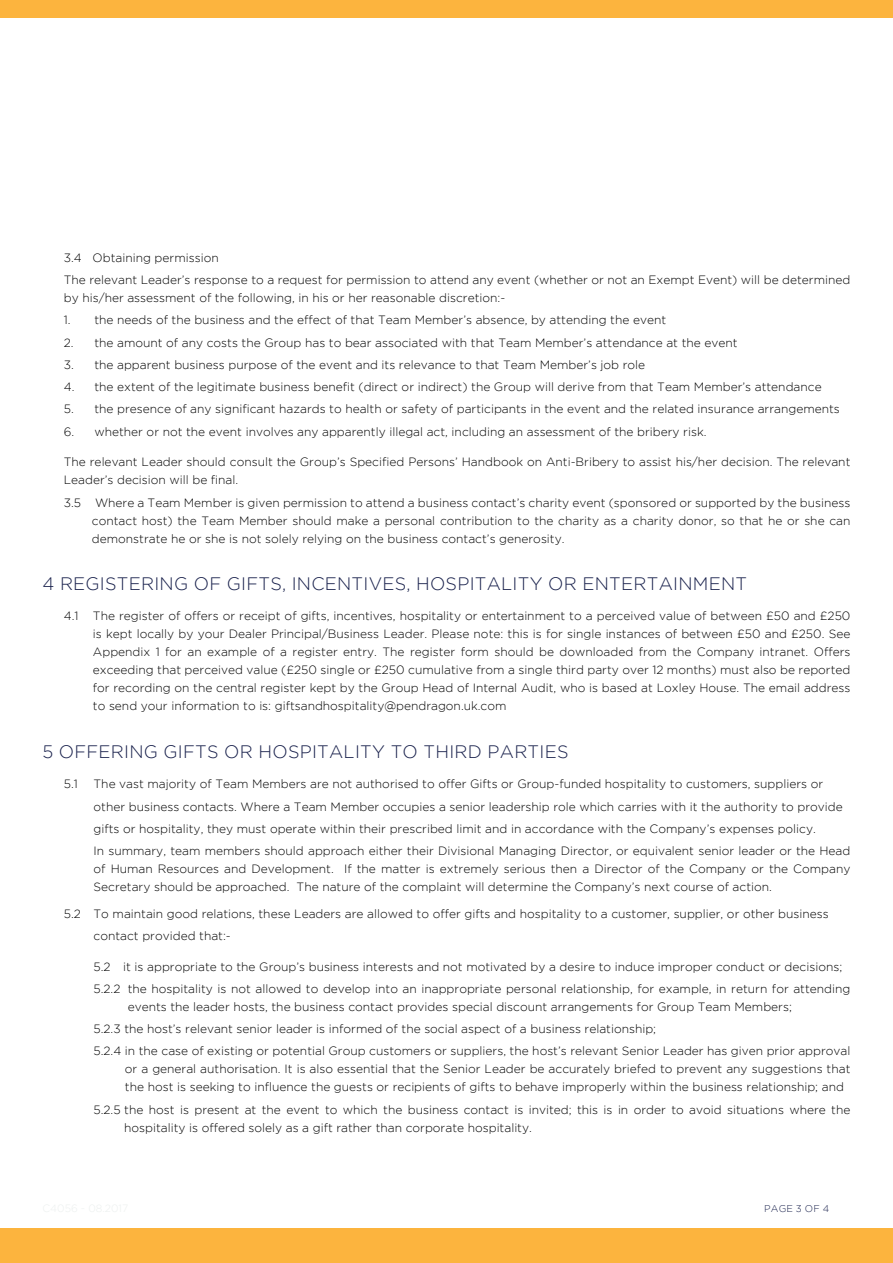
<style>
.page{position:relative;width:893px;height:1263px;background:#fff}
.page>*{position:absolute;margin:0;border:0;box-sizing:border-box;transform-origin:0 0}
.t1{font:300 18px "Gotham";letter-spacing:.015em;color:#19214c}
.t2{font:300 12px/18px "Gotham";color:#000001}
.t3{font:300 9.75px "Gotham";letter-spacing:.015em;color:#19214c}
</style>
<div class="page">
<div style="left:0;top:1229px;width:893px;height:34px;background:#fcb43e"></div>
<div style="left:0;top:0;width:893px;height:17px;background:#fcb43e"></div>
<p class="t2" style="left:64px;top:246px;width:788px;line-height:22.2px">3.4 Obtaining permission<br>The relevant Leader’s response to a request for permission to attend any event (whether or not an Exempt Event) will be determined</p>
<p class="t2" style="left:64px;top:289px;width:443px">by his/her assessment of the following, in his or her reasonable discretion:-</p>
<p class="t2" style="left:64px;top:311px;width:604px">1. the needs of the business and the effect of that Team Member’s absence, by attending the event</p>
<p class="t2" style="left:64px;top:333px;width:675px">2. the amount of any costs the Group has to bear associated with that Team Member’s attendance at the event</p>
<p class="t2" style="left:64px;top:355px;width:583px">3. the apparent business purpose of the event and its relevance to that Team Member’s job role</p>
<p class="t2" style="left:64px;top:378px;width:759px">4. the extent of the legitimate business benefit (direct or indirect) the Group will derive from that Team Member’s attendance</p>
<p class="t2" style="left:64px;top:400px;width:778px">5. the presence of any significant hazards to health or safety of participants in the event and the related insurance arrangements</p>
<p class="t2" style="left:64px;top:422px;width:644px">6. whether or not the event involves any apparently illegal act, including an assessment of the bribery risk.</p>
<p class="t2" style="left:64px;top:453px;width:788px">The relevant Leader should consult the Group’s Specified Persons’ Handbook on Anti-Bribery to assist his/her decision. The relevant<br>Leader’s decision will be final.</p>
<p class="t2" style="left:92px;top:493px;width:760px;text-align:justify;text-indent:-28px">3.5 Where a Team Member is given permission to attend a business contact’s charity event (sponsored or supported by the business contact host) the Team Member should make a personal contribution to the charity as a charity donor, so that he or she can demonstrate he or she is not solely relying on the business contact’s generosity.</p>
<h1 class="t1" style="left:43px;top:573px;width:706px">4 REGISTERING OF GIFTS, INCENTIVES, HOSPITALITY OR ENTERTAINMENT</h1>
<p class="t2" style="left:93px;top:607px;width:759px;text-align:justify;text-indent:-29px">4.1 The register of offers or receipt of gifts, incentives, hospitality or entertainment to a perceived value of between £50 and £250 is kept locally by your Dealer Principal/Business Leader. Please note: this is for single instances of between £50 and £250. See Appendix 1 for an example of a register entry. The register form should be downloaded from the Company intranet. Offers exceeding that perceived value (£250 single or £250 cumulative from a single third party over 12 months) must also be reported for recording on the central register kept by the Group Head of Internal Audit, who is based at Loxley House. The email address to send your information to is: giftsandhospitality@pendragon.uk.com</p>
<h1 class="t1" style="left:43px;top:741px;width:527px">5 OFFERING GIFTS OR HOSPITALITY TO THIRD PARTIES</h1>
<p class="t2" style="left:64px;top:775px;width:16px">5.1</p>
<p class="t2" style="left:94px;top:773px;width:758px;line-height:22.2px">The vast majority of Team Members are not authorised to offer Gifts or Group-funded hospitality to customers, suppliers or other business contacts. Where a Team Member occupies a senior leadership role which carries with it the authority to provide gifts or hospitality, they must operate within their prescribed limit and in accordance with the Company’s expenses policy.<br>In summary, team members should approach either their Divisional Managing Director, or equivalent senior leader or the Head</p>
<p class="t2" style="left:94px;top:860px;width:758px">of Human Resources and Development. If the matter is extremely serious then a Director of the Company or the Company<br>Secretary should be approached. The nature of the complaint will determine the Company’s next course of action.</p>
<p class="t2" style="left:94px;top:902px;width:737px;line-height:22.2px;text-indent:-30px">5.2 To maintain good relations, these Leaders are allowed to offer gifts and hospitality to a customer, supplier, or other business contact provided that:-</p>
<p class="t2" style="left:94px;top:955px;width:758px;line-height:22.2px">5.2 it is appropriate to the Group’s business interests and not motivated by a desire to induce improper conduct or decisions;<br>5.2.2 the hospitality is not allowed to develop into an inappropriate personal relationship, for example, in return for attending</p>
<p class="t2" style="left:94px;top:995px;width:758px;line-height:22.2px;text-indent:34px">events the leader hosts, the business contact provides special discount arrangements for Group Team Members;<br>5.2.3 the host’s relevant senior leader is informed of the social aspect of a business relationship;<br>5.2.4 in the case of existing or potential Group customers or suppliers, the host’s relevant Senior Leader has given prior approval</p>
<p class="t2" style="left:125px;top:1060px;width:727px">or a general authorisation. It is also essential that the Senior Leader be accurately briefed to prevent any suggestions that the host is seeking to influence the guests or recipients of gifts to behave improperly within the business relationship; and</p>
<p class="t2" style="left:124px;top:1100px;width:728px;text-indent:-31px">5.2.5 the host is present at the event to which the business contact is invited; this is in order to avoid situations where the hospitality is offered solely as a gift rather than corporate hospitality.</p>
<p class="t3" style="left:764px;top:1203px;width:67px">PAGE 3 OF 4</p>
</div>
